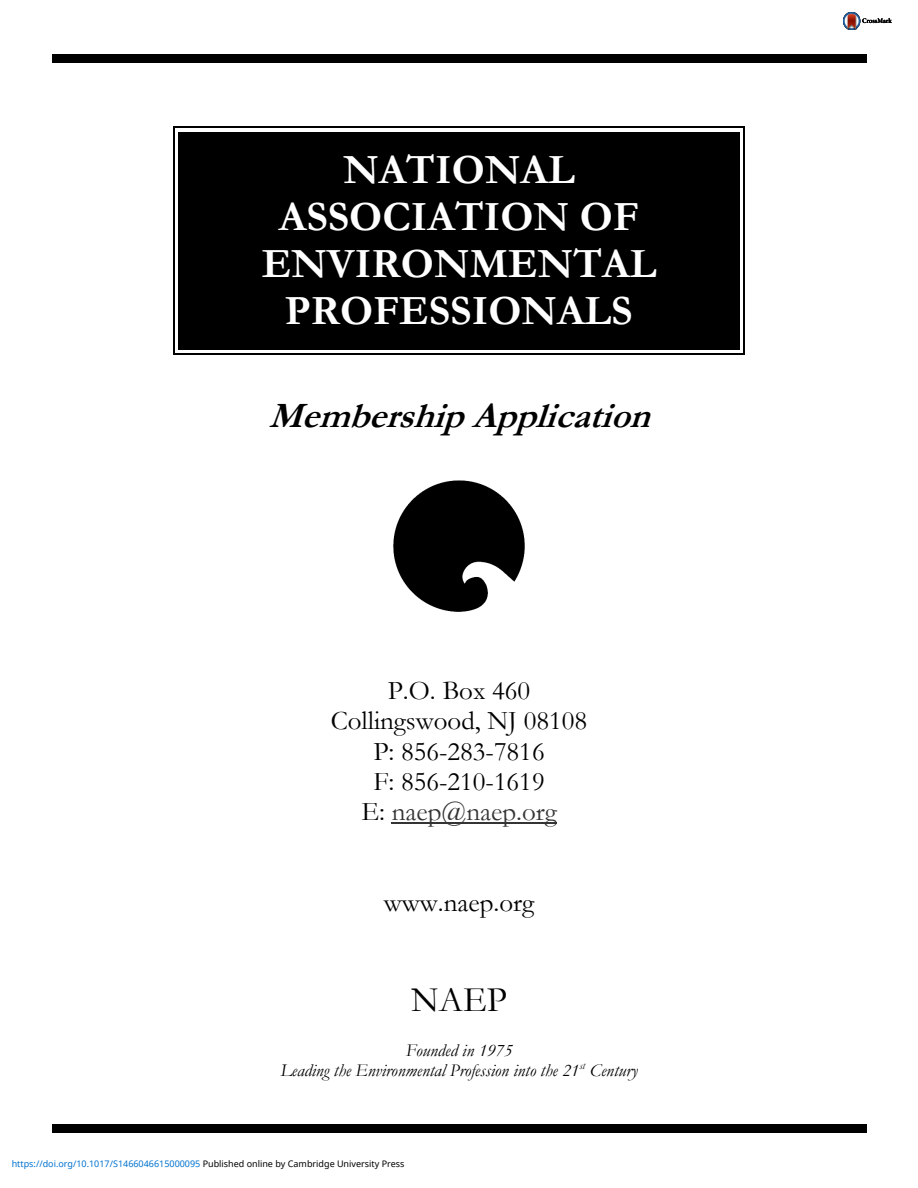
<style>
.page{position:relative;width:918px;height:1188px;background:#fff}
.page>*{position:absolute;margin:0;border:0;box-sizing:border-box;transform-origin:0 0}
.t1{font:700 42px/47.2px "Garamond";color:#fff;text-align:center}
.t2{font:italic 700 36px "Garamond";color:#000}
.t3{font:36px "Garamond";color:#000}
.t4{font:27px/30.5px "Garamond";color:#000;text-align:center}
.t5{font:italic 18px/20.1px "Garamond";color:#000;text-align:center}
.t6{font:9px "Noto Sans";color:#0172cf}
.s1{color:#343434}
.s2{color:#000}
</style>
<div class="page">
<div style="left:52px;top:54px;width:814px;height:9px;background:#000"></div>
<div style="left:181px;top:134px;width:556px;height:12px;background:#000"></div>
<hr style="left:181px;top:127px;width:556px;height:1px;background:#000">
<hr style="left:181px;top:132px;width:556px;height:2px;background:#000">
<svg style="left:173px;top:127px;width:8px;height:19px"></svg>
<svg style="left:737px;top:127px;width:8px;height:19px"></svg>
<div style="left:181px;top:146px;width:556px;height:48px;background:#000"></div>
<hr style="left:173px;top:146px;width:1px;height:48px;background:#000">
<hr style="left:179px;top:146px;width:2px;height:48px;background:#000">
<hr style="left:744px;top:146px;width:1px;height:48px;background:#000">
<hr style="left:737px;top:146px;width:2px;height:48px;background:#000">
<div style="left:181px;top:194px;width:556px;height:47px;background:#000"></div>
<hr style="left:173px;top:194px;width:1px;height:47px;background:#000">
<hr style="left:179px;top:194px;width:2px;height:47px;background:#000">
<hr style="left:744px;top:194px;width:1px;height:47px;background:#000">
<hr style="left:737px;top:194px;width:2px;height:47px;background:#000">
<div style="left:181px;top:241px;width:556px;height:47px;background:#000"></div>
<hr style="left:173px;top:241px;width:1px;height:47px;background:#000">
<hr style="left:179px;top:241px;width:2px;height:47px;background:#000">
<hr style="left:744px;top:241px;width:1px;height:47px;background:#000">
<hr style="left:737px;top:241px;width:2px;height:47px;background:#000">
<div style="left:181px;top:288px;width:556px;height:47px;background:#000"></div>
<hr style="left:173px;top:288px;width:1px;height:47px;background:#000">
<hr style="left:179px;top:288px;width:2px;height:47px;background:#000">
<hr style="left:744px;top:288px;width:1px;height:47px;background:#000">
<hr style="left:737px;top:288px;width:2px;height:47px;background:#000">
<div style="left:181px;top:335px;width:556px;height:12px;background:#000"></div>
<hr style="left:181px;top:354px;width:556px;height:1px;background:#000">
<hr style="left:181px;top:347px;width:556px;height:2px;background:#000">
<svg style="left:173px;top:335px;width:8px;height:20px"></svg>
<svg style="left:737px;top:335px;width:8px;height:20px"></svg>
<hr style="left:392px;top:822px;width:165px;height:1px;background:#343434">
<div style="left:52px;top:1124px;width:814px;height:9px;background:#000"></div>
<img style="left:393px;top:480px;width:132px;height:132px">
<img style="left:843px;top:13px;width:49px;height:17px">
<h1 class="t1" style="left:262px;top:146px;width:396px">NATIONAL<br>ASSOCIATION OF<br>ENVIRONMENTAL<br>PROFESSIONALS</h1>
<h2 class="t2" style="left:269px;top:396px;width:396px">Membership Application</h2>
<p class="t4" style="left:331px;top:675px;width:258px">P.O. Box 460<br>Collingswood, NJ 08108<br>P: 856-283-7816<br>F: 856-210-1619<br>E: <span class="s1">naep@naep.org</span></p>
<p class="t4" style="left:384px;top:888px;width:152px">www.naep.org</p>
<h2 class="t3" style="left:411px;top:980px;width:97px">NAEP</h2>
<p class="t5" style="left:280px;top:1041px;width:359px">Founded in 1975<br>Leading the Environmental Profession into the 21<sup>st</sup> Century</p>
<p class="t6" style="left:12px;top:1157px;width:394px">https://doi.org/10.1017/S1466046615000095 <span class="s2">Published online by Cambridge University Press</span></p>
</div>
